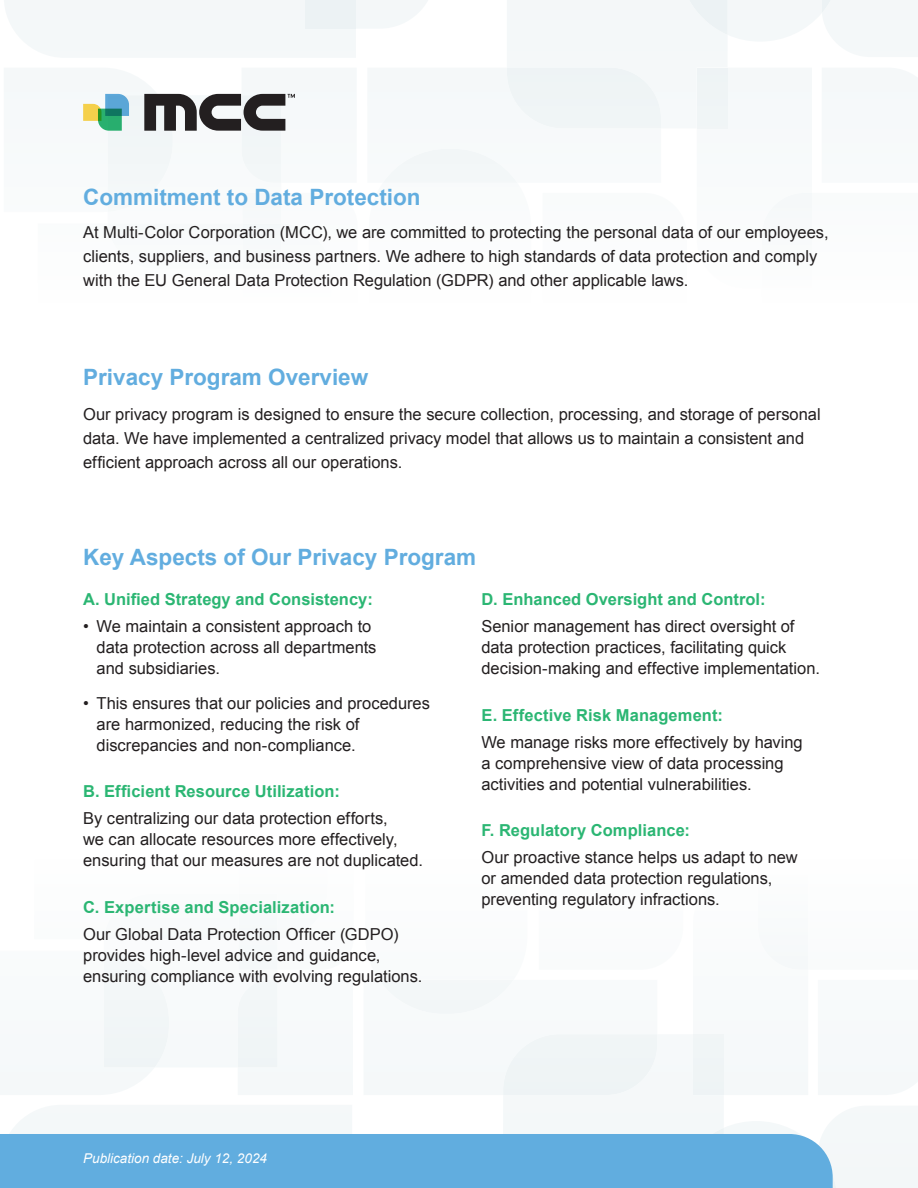
<style>
.page{position:relative;width:918px;height:1188px;background:#fff}
.page>*{position:absolute;margin:0;border:0;box-sizing:border-box;transform-origin:0 0}
.t1{font:700 22.5px "Arial";color:#62addf}
.t2{font:16.5px/21px "Arial";color:#231f20}
.t3{font:700 16.5px "Arial";color:#2bb673}
.t4{font:italic 13.5px "Arial";color:#fff}
</style>
<div class="page">
<svg style="left:10px;top:935px;width:908px;height:253px"></svg>
<svg style="left:4px;top:0;width:914px;height:228px"></svg>
<div style="left:0;top:1134px;width:833px;height:54px;background:#61addf"></div>
<p class="t1" style="left:83px;top:182px;width:339px">Commitment to Data Protection</p>
<p class="t2" style="left:83px;top:221px;width:747px;line-height:24px">At Multi-Color Corporation (MCC), we are committed to protecting the personal data of our employees, clients, suppliers, and business partners. We adhere to high standards of data protection and comply with the EU General Data Protection Regulation (GDPR) and other applicable laws.</p>
<p class="t1" style="left:83px;top:362px;width:287px">Privacy Program Overview</p>
<p class="t2" style="left:83px;top:402px;width:739px;line-height:24px">Our privacy program is designed to ensure the secure collection, processing, and storage of personal data. We have implemented a centralized privacy model that allows us to maintain a consistent and efficient approach across all our operations.</p>
<p class="t1" style="left:83px;top:542px;width:395px">Key Aspects of Our Privacy Program</p>
<p class="t3" style="left:83px;top:589px;width:291px">A. Unified Strategy and Consistency:</p>
<p class="t2" style="left:97px;top:616px;width:281px;text-indent:-14px">• We maintain a consistent approach to data protection across all departments and subsidiaries.</p>
<p class="t2" style="left:97px;top:693px;width:335px;text-indent:-14px">• This ensures that our policies and procedures are harmonized, reducing the risk of discrepancies and non-compliance.</p>
<p class="t3" style="left:83px;top:781px;width:258px">B. Efficient Resource Utilization:</p>
<p class="t2" style="left:83px;top:808px;width:341px">By centralizing our data protection efforts,<br>we can allocate resources more effectively, ensuring that our measures are not duplicated.</p>
<p class="t3" style="left:83px;top:896px;width:253px">C. Expertise and Specialization:</p>
<p class="t2" style="left:83px;top:924px;width:341px">Our Global Data Protection Officer (GDPO) provides high-level advice and guidance, ensuring compliance with evolving regulations.</p>
<p class="t3" style="left:481px;top:589px;width:286px">D. Enhanced Oversight and Control:</p>
<p class="t2" style="left:481px;top:616px;width:340px">Senior management has direct oversight of data protection practices, facilitating quick decision-making and effective implementation.</p>
<p class="t3" style="left:481px;top:704px;width:243px">E. Effective Risk Management:</p>
<p class="t2" style="left:481px;top:732px;width:323px">We manage risks more effectively by having a comprehensive view of data processing activities and potential vulnerabilities.</p>
<p class="t3" style="left:481px;top:820px;width:210px">F. Regulatory Compliance:</p>
<p class="t2" style="left:481px;top:847px;width:318px">Our proactive stance helps us adapt to new or amended data protection regulations, preventing regulatory infractions.</p>
<p class="t4" style="left:83px;top:1150px;width:185px">Publication date: July 12, 2024</p>
</div>
